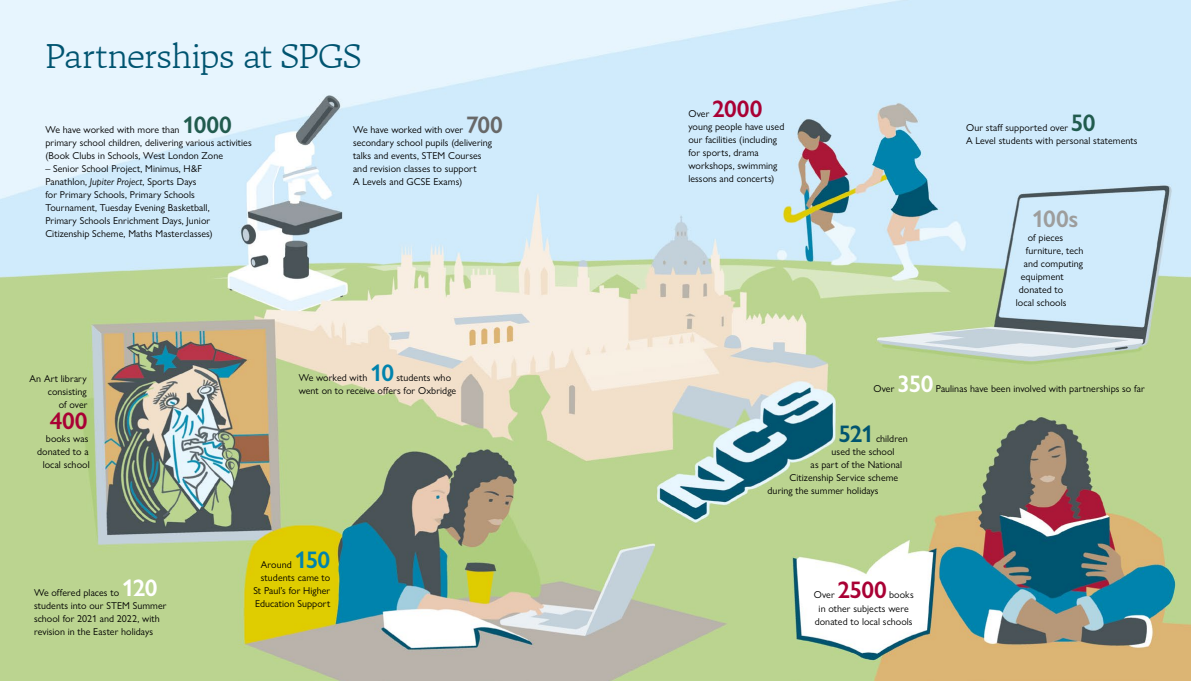
<style>
.page{position:relative;width:1191px;height:681px;background:#fff}
.page>*{position:absolute;margin:0;border:0;box-sizing:border-box;transform-origin:0 0}
.Title_span{font:300 34px "Tuna";letter-spacing:-.025em;color:#005470}
.Partner{font:600 24px "Gill Sans Nova";letter-spacing:-.01em;color:#a90034}
.Partner-2{font:600 24px "Gill Sans Nova";letter-spacing:-.02em;color:#215b4e}
.Partner-3{font:600 24px "Gill Sans Nova";letter-spacing:-.035em;color:#fff}
.Partner-4{font:600 24px "Gill Sans Nova";color:#0083ad}
.Partner-5{font:600 24px "Gill Sans Nova";color:#9d9d9c}
.Partner-6{font:600 24px "Gill Sans Nova";color:#686868}
.Partner-7{font:600 24px "Gill Sans Nova";color:#005470}
.Partner-8{font:10px/13px "Gill Sans Nova";letter-spacing:.005em;color:#000}
.s1{font-style:italic}
</style>
<div class="page">
<img style="left:0;top:0;width:1191px;height:680px">
<p class="Title_span" style="left:45px;top:35px;width:318px">Partnerships at SPGS</p>
<p class="Partner-8" style="left:45px;top:123px;width:136px">We have worked with more than</p>
<p class="Partner-2" style="left:182px;top:110px;width:51px">1000</p>
<p class="Partner-8" style="left:45px;top:136px;width:208px">primary school children, delivering various activities (Book Clubs in Schools, West London Zone</p>
<p class="Partner-8" style="left:45px;top:162px;width:169px">– Senior School Project, Minimus, H&amp;F Panathlon, <span class="s1">Jupiter Project</span>, Sports Days<br>for Primary Schools, Primary Schools Tournament, Tuesday Evening Basketball, Primary Schools Enrichment Days, Junior Citizenship Scheme, Maths Masterclasses)</p>
<p class="Partner-8" style="left:353px;top:123px;width:112px">We have worked with over</p>
<p class="Partner-6" style="left:466px;top:110px;width:38px">700</p>
<p class="Partner-8" style="left:353px;top:136px;width:141px">secondary school pupils (delivering talks and events, STEM Courses and revision classes to support<br>A Levels and GCSE Exams)</p>
<p class="Partner-8" style="left:30px;top:371px;width:60px;text-align:right">An Art library consisting<br>of over</p>
<p class="Partner" style="left:50px;top:406px;width:39px">400</p>
<p class="Partner-8" style="left:37px;top:432px;width:54px;text-align:right">books was donated to a local school</p>
<p class="Partner-8" style="left:299px;top:370px;width:70px">We worked with</p>
<p class="Partner-4" style="left:370px;top:358px;width:26px">10</p>
<p class="Partner-8" style="left:299px;top:370px;width:159px;text-indent:98px">students who went on to receive offers for Oxbridge</p>
<p class="Partner-8" style="left:34px;top:586px;width:87px">We offered places to</p>
<p class="Partner-3" style="left:122px;top:573px;width:37px">120</p>
<p class="Partner-8" style="left:34px;top:599px;width:134px">students into our STEM Summer school for 2021 and 2022, with revision in the Easter holidays</p>
<p class="Partner-8" style="left:261px;top:557px;width:32px">Around</p>
<p class="Partner-4" style="left:294px;top:544px;width:37px">150</p>
<p class="Partner-8" style="left:253px;top:570px;width:78px;text-align:justify;text-indent:7px">students came to St Paul’s for Higher Education Support</p>
<p class="Partner-8" style="left:688px;top:107px;width:23px">Over</p>
<p class="Partner" style="left:712px;top:94px;width:52px">2000</p>
<p class="Partner-8" style="left:688px;top:120px;width:98px">young people have used our facilities (including for sports, drama workshops, swimming lessons and concerts)</p>
<p class="Partner-8" style="left:966px;top:121px;width:104px">Our staff supported over</p>
<p class="Partner-2" style="left:1071px;top:108px;width:26px">50</p>
<p class="Partner-8" style="left:966px;top:134px;width:173px">A Level students with personal statements</p>
<p class="Partner-5" style="left:1031px;top:204px;width:48px">100s</p>
<p class="Partner-8" style="left:1027px;top:230px;width:37px">of pieces</p>
<p class="Partner-8" style="left:1025px;top:243px;width:59px">furniture, tech</p>
<p class="Partner-8" style="left:1023px;top:256px;width:61px">and computing</p>
<p class="Partner-8" style="left:1020px;top:269px;width:44px">equipment</p>
<p class="Partner-8" style="left:1018px;top:282px;width:46px">donated to</p>
<p class="Partner-8" style="left:1015px;top:295px;width:52px">local schools</p>
<p class="Partner-8" style="left:873px;top:382px;width:23px">Over</p>
<p class="Partner-3" style="left:897px;top:369px;width:38px">350</p>
<p class="Partner-8" style="left:935px;top:382px;width:211px">Paulinas have been involved with partnerships so far</p>
<p class="Partner-7" style="left:838px;top:419px;width:37px">521</p>
<p class="Partner-8" style="left:876px;top:432px;width:33px">children</p>
<p class="Partner-8" style="left:831px;top:445px;width:65px">used the school</p>
<p class="Partner-8" style="left:810px;top:458px;width:93px">as part of the National</p>
<p class="Partner-8" style="left:789px;top:471px;width:110px">Citizenship Service scheme</p>
<p class="Partner-8" style="left:767px;top:484px;width:113px">during the summer holidays</p>
<p class="Partner-8" style="left:813px;top:588px;width:23px">Over</p>
<p class="Partner" style="left:837px;top:575px;width:51px">2500</p>
<p class="Partner-8" style="left:889px;top:588px;width:26px">books</p>
<p class="Partner-8" style="left:818px;top:601px;width:92px">in other subjects were</p>
<p class="Partner-8" style="left:814px;top:614px;width:99px">donated to local schools</p>
</div>
